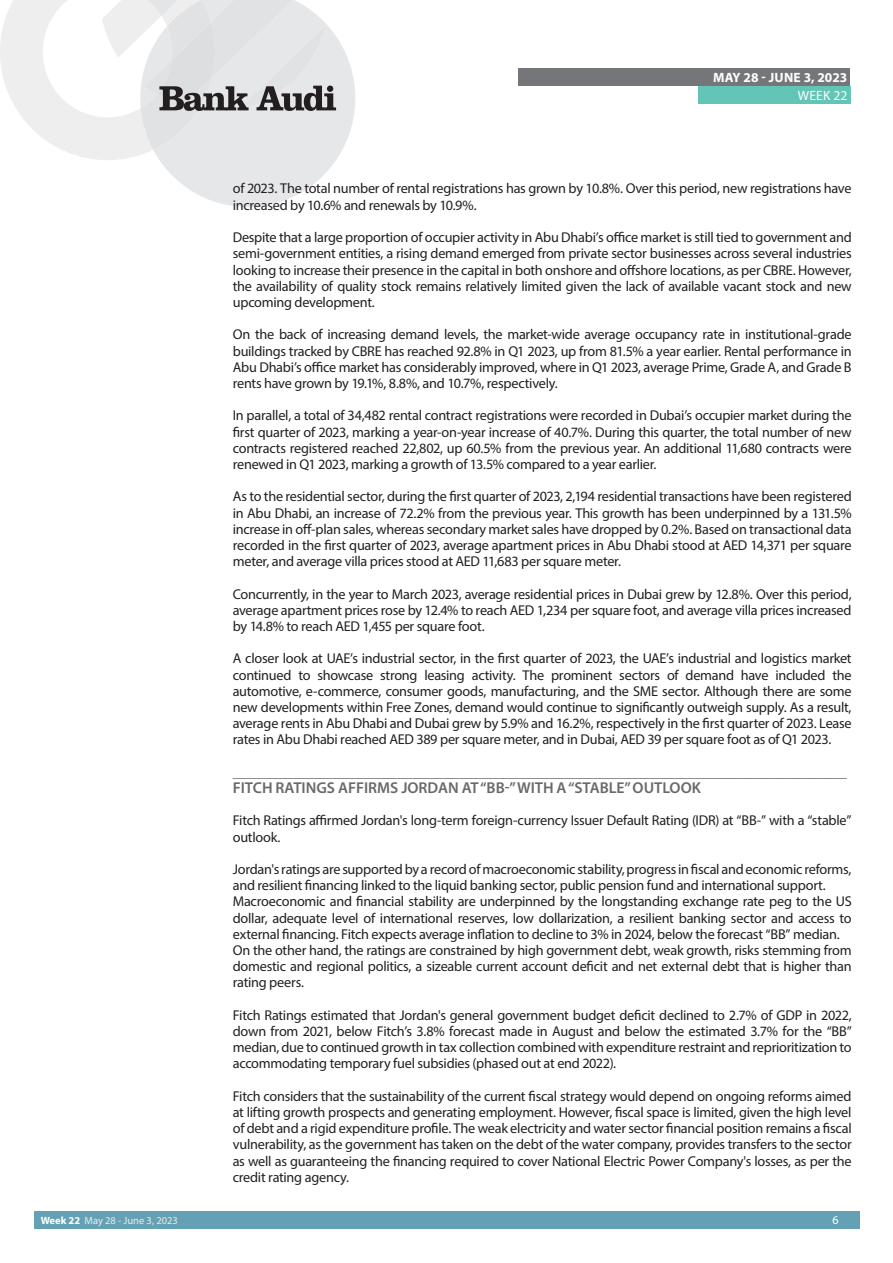
<style>
.page{position:relative;width:893px;height:1263px;background:#fff}
.page>*{position:absolute;margin:0;border:0;box-sizing:border-box;transform-origin:0 0}
.t1{font:600 15.75px "Myriad Pro";color:#69696c}
.t2{font:15.6px "Myriad Pro";color:#707276}
.t3{font:14.25px/16.2px "Myriad Pro";letter-spacing:-.02em;color:#231f20;text-align:justify}
.t4{font:700 13.5px "Myriad Pro";color:#fff}
.t5{font:13.5px "Myriad Pro";letter-spacing:.02em;color:#fff}
.t6{font:12px "Myriad Pro";color:#fff}
.t7{font:10.5px "Myriad Pro";color:#ecece9}
.s1{font-weight:700;color:#fff}
</style>
<div class="page">
<div style="left:35px;top:1212px;width:825px;height:17px;background:#65a1b4"></div>
<div style="left:519px;top:68px;width:331px;height:17px;background:#757679"></div>
<div style="left:698px;top:86px;width:152px;height:17px;background:#62c5b6"></div>
<svg style="left:0;top:0;width:355px;height:207px"></svg>
<p class="t7" style="left:41px;top:1214px;width:139px"><span class="s1">Week 22</span> May 28 - June 3, 2023</p>
<p class="t4" style="left:713px;top:68px;width:136px">MAY 28 - JUNE 3, 2023</p>
<p class="t5" style="left:798px;top:87px;width:51px">WEEK 22</p>
<p class="t3" style="left:233px;top:180px;width:620px">of 2023. The total number of rental registrations has grown by 10.8%. Over this period, new registrations have increased by 10.6% and renewals by 10.9%.</p>
<p class="t3" style="left:233px;top:229px;width:620px">Despite that a large proportion of occupier activity in Abu Dhabi’s office market is still tied to government and semi-government entities, a rising demand emerged from private sector businesses across several industries looking to increase their presence in the capital in both onshore and offshore locations, as per CBRE. However, the availability of quality stock remains relatively limited given the lack of available vacant stock and new upcoming development.</p>
<p class="t3" style="left:233px;top:326px;width:620px">On the back of increasing demand levels, the market-wide average occupancy rate in institutional-grade buildings tracked by CBRE has reached 92.8% in Q1 2023, up from 81.5% a year earlier. Rental performance in Abu Dhabi’s office market has considerably improved, where in Q1 2023, average Prime, Grade A, and Grade B rents have grown by 19.1%, 8.8%, and 10.7%, respectively.</p>
<p class="t3" style="left:233px;top:407px;width:620px">In parallel, a total of 34,482 rental contract registrations were recorded in Dubai’s occupier market during the first quarter of 2023, marking a year-on-year increase of 40.7%. During this quarter, the total number of new contracts registered reached 22,802, up 60.5% from the previous year. An additional 11,680 contracts were renewed in Q1 2023, marking a growth of 13.5% compared to a year earlier.</p>
<p class="t3" style="left:233px;top:488px;width:620px">As to the residential sector, during the first quarter of 2023, 2,194 residential transactions have been registered in Abu Dhabi, an increase of 72.2% from the previous year. This growth has been underpinned by a 131.5% increase in off-plan sales, whereas secondary market sales have dropped by 0.2%. Based on transactional data recorded in the first quarter of 2023, average apartment prices in Abu Dhabi stood at AED 14,371 per square meter, and average villa prices stood at AED 11,683 per square meter.</p>
<p class="t3" style="left:233px;top:585px;width:620px">Concurrently, in the year to March 2023, average residential prices in Dubai grew by 12.8%. Over this period, average apartment prices rose by 12.4% to reach AED 1,234 per square foot, and average villa prices increased by 14.8% to reach AED 1,455 per square foot.</p>
<p class="t3" style="left:233px;top:650px;width:620px">A closer look at UAE’s industrial sector, in the first quarter of 2023, the UAE’s industrial and logistics market continued to showcase strong leasing activity. The prominent sectors of demand have included the automotive, e-commerce, consumer goods, manufacturing, and the SME sector. Although there are some new developments within Free Zones, demand would continue to significantly outweigh supply. As a result, average rents in Abu Dhabi and Dubai grew by 5.9% and 16.2%, respectively in the first quarter of 2023. Lease rates in Abu Dhabi reached AED 389 per square meter, and in Dubai, AED 39 per square foot as of Q1 2023.</p>
<p class="t2" style="left:233px;top:762px;width:616px">__________________________________________________________________________________</p>
<p class="t1" style="left:233px;top:778px;width:470px">FITCH RATINGS AFFIRMS JORDAN AT “BB-” WITH A “STABLE” OUTLOOK</p>
<p class="t3" style="left:233px;top:812px;width:620px">Fitch Ratings affirmed Jordan's long-term foreign-currency Issuer Default Rating (IDR) at “BB-” with a “stable” outlook.</p>
<p class="t3" style="left:233px;top:861px;width:620px;text-align:left">Jordan's ratings are supported by a record of macroeconomic stability, progress in fiscal and economic reforms, and resilient financing linked to the liquid banking sector, public pension fund and international support.<br>Macroeconomic and financial stability are underpinned by the longstanding exchange rate peg to the US dollar, adequate level of international reserves, low dollarization, a resilient banking sector and access to external financing. Fitch expects average inflation to decline to 3% in 2024, below the forecast “BB” median.<br>On the other hand, the ratings are constrained by high government debt, weak growth, risks stemming from domestic and regional politics, a sizeable current account deficit and net external debt that is higher than rating peers.</p>
<p class="t3" style="left:233px;top:1007px;width:620px">Fitch Ratings estimated that Jordan's general government budget deficit declined to 2.7% of GDP in 2022, down from 2021, below Fitch’s 3.8% forecast made in August and below the estimated 3.7% for the “BB” median, due to continued growth in tax collection combined with expenditure restraint and reprioritization to accommodating temporary fuel subsidies (phased out at end 2022).</p>
<p class="t3" style="left:233px;top:1088px;width:620px">Fitch considers that the sustainability of the current fiscal strategy would depend on ongoing reforms aimed at lifting growth prospects and generating employment. However, fiscal space is limited, given the high level of debt and a rigid expenditure profile. The weak electricity and water sector financial position remains a fiscal vulnerability, as the government has taken on the debt of the water company, provides transfers to the sector as well as guaranteeing the financing required to cover National Electric Power Company's losses, as per the credit rating agency.</p>
<p class="t6" style="left:832px;top:1213px;width:8px">6</p>
</div>
